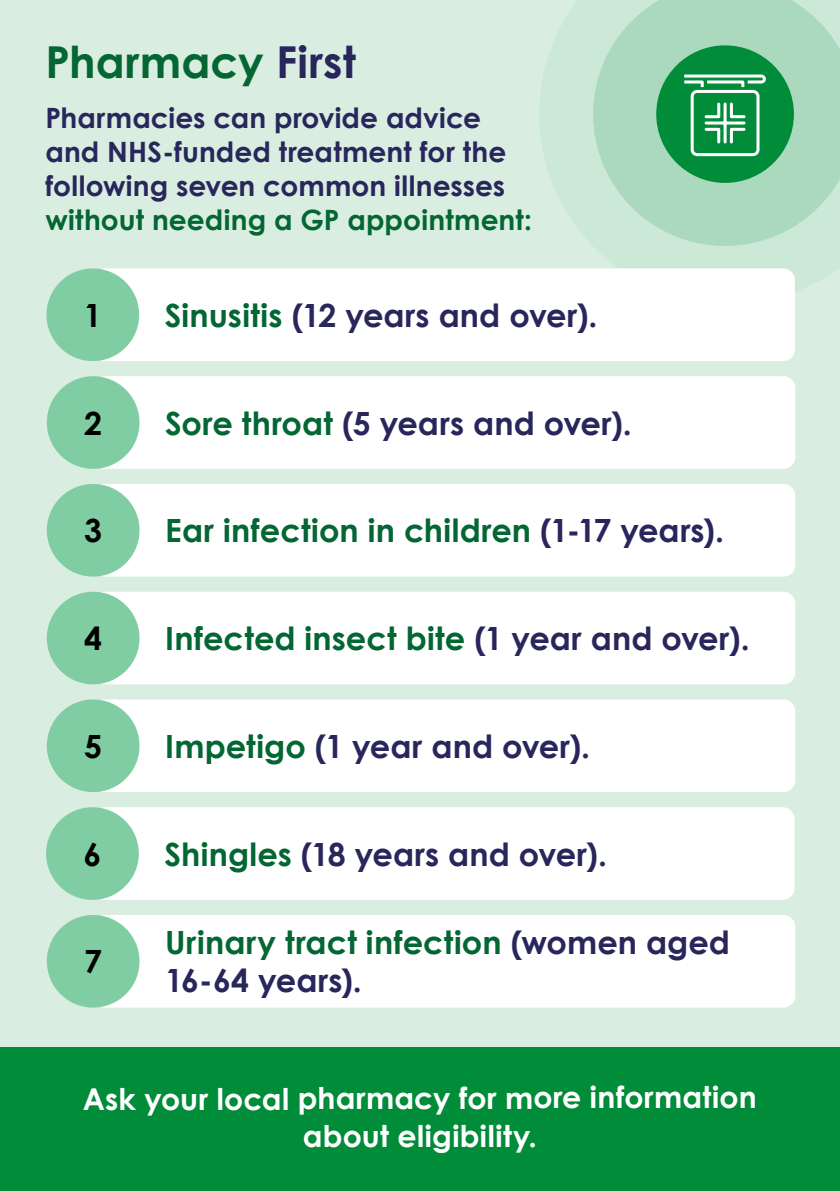
<style>
.page{position:relative;width:840px;height:1191px;background:#fff}
.page>*{position:absolute;margin:0;border:0;box-sizing:border-box;transform-origin:0 0}
.H2_smaller{font:700 44px "Century Gothic";letter-spacing:.005em;color:#036633}
.Paragraph_14pt{font:700 32px/38px "Century Gothic";letter-spacing:.005em;color:#29265c}
.Paragraph_14pt-2{font:700 32px "Century Gothic";letter-spacing:.005em;color:#036633}
.Paragraph_14pt-3{font:700 32px "Century Gothic";color:#000}
.Paragraph_14pt-4{font:700 30px/38px "Century Gothic";color:#fff;text-align:center}
.Paragraph_14pt-5{font:700 28px/34px "Century Gothic";letter-spacing:.005em;color:#29265c}
.s1{color:#29265c}
.s2{color:#036633}
</style>
<div class="page">
<div style="left:0;top:0;width:839px;height:1191px;background:#d9eee1"></div>
<svg style="left:539px;top:0;width:300px;height:304px;fill:#cce8d7"></svg>
<svg style="left:592px;top:0;width:247px;height:246px;fill:#abd9bd"></svg>
<div style="left:0;top:1047px;width:839px;height:144px;background:#008c38"></div>
<div style="left:93px;top:268px;width:701px;height:93px;background:#fff;border-radius:12px"></div>
<div style="left:93px;top:376px;width:701px;height:93px;background:#fff;border-radius:12px"></div>
<div style="left:93px;top:484px;width:701px;height:92px;background:#fff;border-radius:12px"></div>
<div style="left:93px;top:591px;width:701px;height:93px;background:#fff;border-radius:12px"></div>
<div style="left:93px;top:699px;width:701px;height:93px;background:#fff;border-radius:12px"></div>
<div style="left:92px;top:807px;width:702px;height:93px;background:#fff;border-radius:12px"></div>
<div style="left:93px;top:915px;width:701px;height:92px;background:#fff;border-radius:12px"></div>
<div style="left:46px;top:268px;width:93px;height:93px;background:#80cda3;border-radius:50%"></div>
<div style="left:47px;top:376px;width:92px;height:93px;background:#80cda3;border-radius:50%"></div>
<div style="left:47px;top:484px;width:92px;height:92px;background:#80cda3;border-radius:50%"></div>
<div style="left:47px;top:591px;width:92px;height:93px;background:#80cda3;border-radius:50%"></div>
<div style="left:47px;top:699px;width:92px;height:93px;background:#80cda3;border-radius:50%"></div>
<div style="left:46px;top:807px;width:93px;height:93px;background:#80cda3;border-radius:50%"></div>
<div style="left:47px;top:915px;width:92px;height:92px;background:#80cda3;border-radius:50%"></div>
<div style="left:656px;top:45px;width:137px;height:138px;background:#008c38;border-radius:50%"></div>
<svg style="left:684px;top:74px;width:82px;height:83px"></svg>
<h2 class="H2_smaller" style="left:45px;top:29px;width:312px">Pharmacy <span class="s1">First</span></h2>
<p class="Paragraph_14pt-5" style="left:45px;top:100px;width:488px">Pharmacies can provide advice and NHS-funded treatment for the following seven common illnesses <span class="s2">without needing a GP appointment:</span></p>
<p class="Paragraph_14pt-3" style="left:84px;top:291px;width:19px">1</p>
<p class="Paragraph_14pt" style="left:165px;top:295px;width:434px"><span class="s2">Sinusitis</span> (12 years and over).</p>
<p class="Paragraph_14pt-3" style="left:84px;top:398px;width:19px">2</p>
<p class="Paragraph_14pt" style="left:165px;top:402px;width:468px"><span class="s2">Sore throat</span> (5 years and over).</p>
<p class="Paragraph_14pt-3" style="left:84px;top:506px;width:19px">3</p>
<p class="Paragraph_14pt-2" style="left:165px;top:506px;width:560px">Ear infection in children <span class="s1">(1-17 years).</span></p>
<p class="Paragraph_14pt-3" style="left:84px;top:614px;width:19px">4</p>
<p class="Paragraph_14pt-2" style="left:165px;top:614px;width:585px">Infected insect bite <span class="s1">(1 year and over).</span></p>
<p class="Paragraph_14pt-3" style="left:84px;top:722px;width:19px">5</p>
<p class="Paragraph_14pt" style="left:165px;top:725px;width:426px"><span class="s2">Impetigo</span> (1 year and over).</p>
<p class="Paragraph_14pt-3" style="left:83px;top:829px;width:19px">6</p>
<p class="Paragraph_14pt" style="left:164px;top:833px;width:444px"><span class="s2">Shingles</span> (18 years and over).</p>
<p class="Paragraph_14pt-3" style="left:84px;top:937px;width:19px">7</p>
<p class="Paragraph_14pt" style="left:165px;top:922px;width:566px"><span class="s2">Urinary tract infection</span> (women aged<br>16-64 years).</p>
<p class="Paragraph_14pt-4" style="left:83px;top:1077px;width:675px">Ask your local pharmacy for more information about eligibility.</p>
</div>
